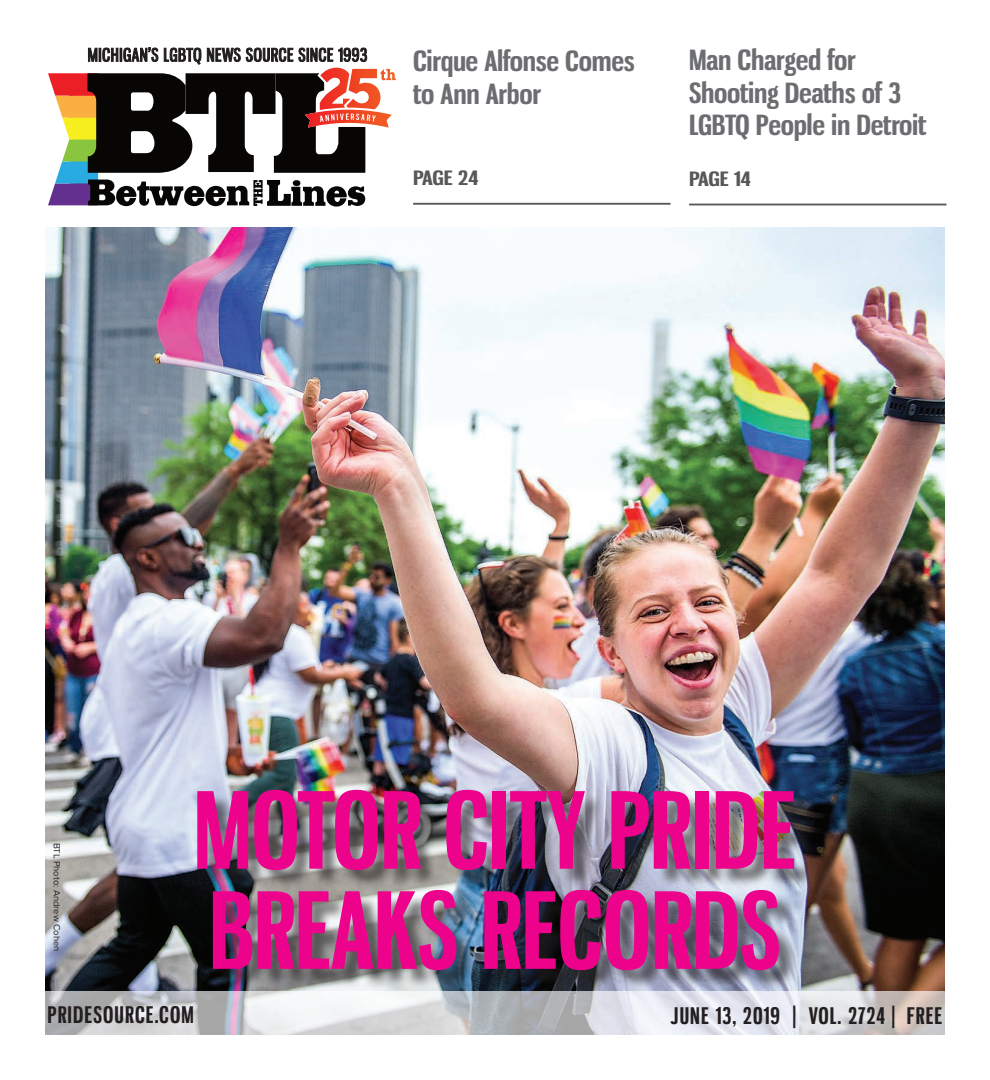
<style>
.page{position:relative;width:990px;height:1080px;background:#fff}
.page>*{position:absolute;margin:0;border:0;box-sizing:border-box;transform-origin:0 0}
.Headline_-_1{font:700 104.12px/100.1px "Gnuolane Rg";color:#ed028c}
.A_COVER_Teasers_Whit{font:700 27.38px/32.5px "Gnuolane Rg";letter-spacing:-.01em;color:#6c6d70;scale:1.16 1}
.t1{font:700 22.5px "Gnuolane Rg";letter-spacing:.05em;color:#231f20}
.A_COVER_Teaser_PAGE{font:700 19.38px "Gnuolane Rg";letter-spacing:-.01em;color:#57585a;scale:1.34 1}
.Photo_Caption_-_off{font:9.38px "Proxima Nova";color:#231f20}
.s1{color:#fff}
</style>
<div class="page">
<img style="left:45px;top:227px;width:900px;height:764px">
<svg style="left:45px;top:991px;width:900px;height:44px"></svg>
<svg style="left:48px;top:47px;width:348px;height:160px"></svg>
<hr style="left:413px;top:203px;width:258px;height:2px;background:#57585a">
<hr style="left:689px;top:204px;width:258px;height:1px;background:#57585a">
<div style="left:200px;top:792px;width:614px;height:198px;background:#231f20;opacity:.6"></div>
<p class="A_COVER_Teasers_Whit" style="left:413px;top:45px;width:193px">Cirque Alfonse Comes to Ann Arbor<span class="s1">\</span></p>
<p class="A_COVER_Teaser_PAGE" style="left:413px;top:166px;width:50px">PAGE 24</p>
<p class="A_COVER_Teasers_Whit" style="left:689px;top:44px;width:206px">Man Charged for<br>Shooting Deaths of 3<br>LGBTQ People in Detroit</p>
<p class="A_COVER_Teaser_PAGE" style="left:689px;top:167px;width:47px">PAGE 14</p>
<p class="Photo_Caption_-_off" style="left:64px;top:842px;width:110px;rotate:90deg">BTL Photo: Andrew Cohen</p>
<p class="Headline_-_1" style="left:194px;top:779px;width:604px">MOTOR CITY PRIDE<br>BREAKS RECORDS</p>
<p class="t1" style="left:48px;top:1001px;width:148px">PRIDESOURCE.COM</p>
<p class="t1" style="left:671px;top:1002px;width:273px">JUNE 13, 2019 | VOL. 2724 | FREE</p>
</div>
